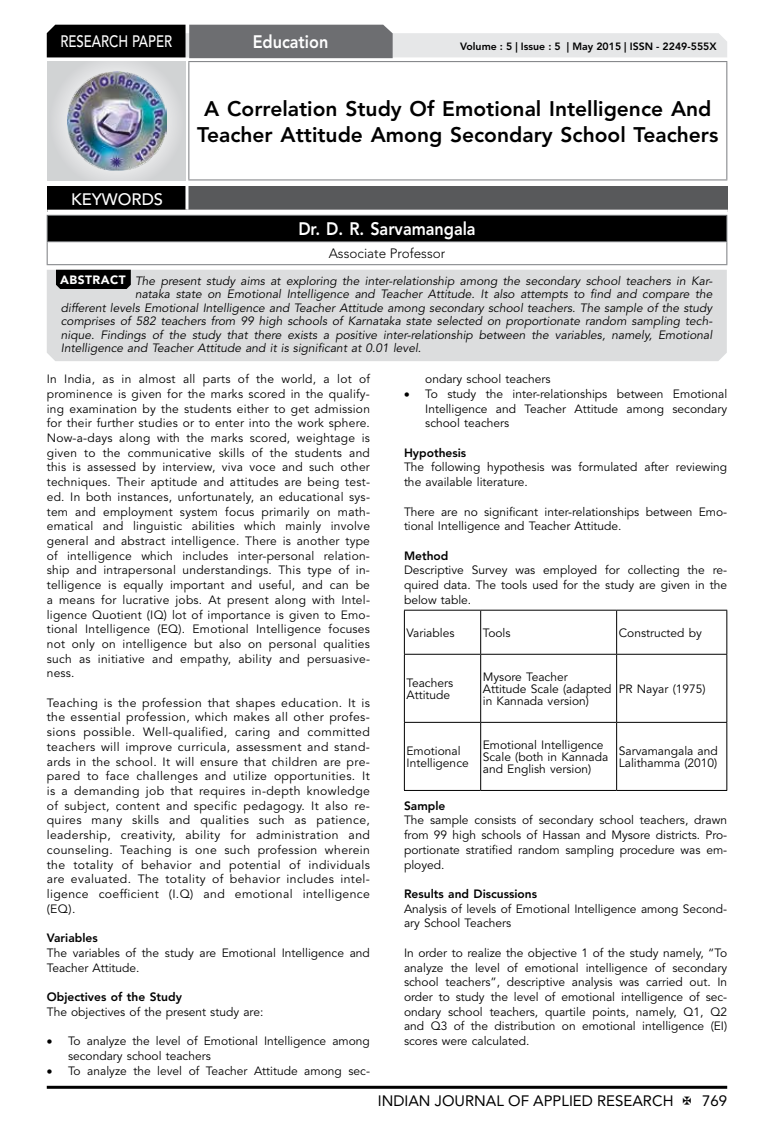
<style>
.page{position:relative;width:774px;height:1136px;background:#fff}
.page>*{position:absolute;margin:0;border:0;box-sizing:border-box;transform-origin:0 0}
.t1{font:800 21px/26.2px "Avenir LT Std";color:#000;text-align:center}
.t2{font:800 18px "Avenir LT Std";color:#fff;scale:.9 1}
.t3{font:500 16.5px "Avenir LT Std";color:#fff;scale:.8 1}
.t4{font:500 16.5px "Avenir LT Std";color:#fff}
.t5{font:15px "Avenir LT Std";color:#000}
.t6{font:300 13.5px "Avenir LT Std";color:#000}
.t7{font:12px/14.7px "Avenir LT Std";color:#000}
.t8{font:italic 12px "Avenir LT Std";color:#000}
.t9{font:800 12px "Avenir LT Std";color:#000}
.t10{font:800 10.5px "Avenir LT Std";color:#000}
.s1{font-weight:900;font-style:normal;color:#fff}
</style>
<div class="page">
<hr style="left:47px;top:1085px;width:680px;height:3px;background:#000">
<div style="left:48px;top:62px;width:137px;height:118px;background:linear-gradient(to right,#d9dadb,#d9dadb)"></div>
<img style="left:68px;top:71px;width:99px;height:100px">
<svg style="left:47px;top:25px;width:680px;height:33px;background:#979899"></svg>
<hr style="left:188px;top:61px;width:539px;height:1px;background:#808285">
<hr style="left:188px;top:62px;width:1px;height:117px;background:#808285">
<hr style="left:726px;top:62px;width:1px;height:117px;background:#808285">
<hr style="left:188px;top:179px;width:539px;height:1px;background:#808285">
<div style="left:47px;top:215px;width:680px;height:27px;background:#000"></div>
<hr style="left:47px;top:215px;width:680px;height:1px;background:#808285">
<hr style="left:47px;top:241px;width:680px;height:1px;background:#808285">
<svg style="left:47px;top:216px;width:1px;height:48px"></svg>
<svg style="left:726px;top:216px;width:1px;height:48px"></svg>
<hr style="left:47px;top:264px;width:680px;height:1px;background:#808285">
<div style="left:47px;top:186px;width:140px;height:25px;background:#000"></div>
<div style="left:187px;top:186px;width:541px;height:25px;background:#58595b"></div>
<hr style="left:185px;top:186px;width:3px;height:24px;background:#fff">
<hr style="left:47px;top:210px;width:140px;height:3px;background:#fff">
<hr style="left:187px;top:210px;width:541px;height:3px;background:#fff">
<div style="left:47px;top:270px;width:680px;height:91px;background:#dcddde"></div>
<svg style="left:56px;top:270px;width:75px;height:19px"></svg>
<svg style="left:405px;top:610px;width:321px;height:180px"></svg>
<hr style="left:480px;top:610px;width:1px;height:43px;background:#000">
<hr style="left:616px;top:610px;width:1px;height:43px;background:#000">
<hr style="left:404px;top:653px;width:77px;height:1px;background:#000">
<hr style="left:481px;top:653px;width:136px;height:1px;background:#000">
<hr style="left:480px;top:654px;width:1px;height:68px;background:#000">
<hr style="left:617px;top:653px;width:110px;height:1px;background:#000">
<hr style="left:616px;top:654px;width:1px;height:68px;background:#000">
<hr style="left:404px;top:722px;width:77px;height:1px;background:#000">
<hr style="left:481px;top:722px;width:136px;height:1px;background:#000">
<hr style="left:480px;top:722px;width:1px;height:68px;background:#000">
<hr style="left:617px;top:722px;width:110px;height:1px;background:#000">
<hr style="left:616px;top:722px;width:1px;height:68px;background:#000">
<hr style="left:404px;top:609px;width:77px;height:1px;background:#000">
<hr style="left:404px;top:610px;width:1px;height:43px;background:#000">
<hr style="left:481px;top:609px;width:136px;height:1px;background:#000">
<hr style="left:617px;top:609px;width:110px;height:1px;background:#000">
<hr style="left:726px;top:610px;width:1px;height:43px;background:#000">
<hr style="left:404px;top:654px;width:1px;height:68px;background:#000">
<hr style="left:726px;top:654px;width:1px;height:68px;background:#000">
<hr style="left:404px;top:722px;width:1px;height:68px;background:#000">
<hr style="left:726px;top:722px;width:1px;height:68px;background:#000">
<hr style="left:404px;top:790px;width:77px;height:1px;background:#000">
<hr style="left:481px;top:790px;width:136px;height:1px;background:#000">
<hr style="left:617px;top:790px;width:110px;height:1px;background:#000">
<h3 class="t3" style="left:60px;top:32px;width:139px">RESEARCH PAPER</h3>
<h3 class="t4" style="left:71px;top:189px;width:94px">KEYWORDS</h3>
<h2 class="t2" style="left:253px;top:31px;width:86px">Education</h2>
<p class="t10" style="left:460px;top:41px;width:258px">Volume : 5 | Issue : 5 | May 2015 | ISSN - 2249-555X</p>
<h1 class="t1" style="left:197px;top:95px;width:523px">A Correlation Study Of Emotional Intelligence And<br>Teacher Attitude Among Secondary School Teachers</h1>
<h2 class="t2" style="left:298px;top:218px;width:198px">Dr. D. R. Sarvamangala</h2>
<p class="t6" style="left:329px;top:246px;width:118px">Associate Professor</p>
<p class="t8" style="left:60px;top:274px;width:654px"><span class="s1">ABSTRACT</span> The present study aims at exploring the inter-relationship among the secondary school teachers in Kar-</p>
<p class="t8" style="left:135px;top:287px;width:579px">nataka state on Emotional Intelligence and Teacher Attitude. It also attempts to find and compare the</p>
<p class="t8" style="left:61px;top:301px;width:653px">different levels Emotional Intelligence and Teacher Attitude among secondary school teachers. The sample of the study</p>
<p class="t8" style="left:61px;top:314px;width:653px">comprises of 582 teachers from 99 high schools of Karnataka state selected on proportionate random sampling tech-</p>
<p class="t8" style="left:61px;top:328px;width:653px">nique. Findings of the study that there exists a positive inter-relationship between the variables, namely, Emotional</p>
<p class="t8" style="left:61px;top:341px;width:362px">Intelligence and Teacher Attitude and it is significant at 0.01 level.</p>
<p class="t7" style="left:47px;top:372px;width:325px;text-align:justify">In India, as in almost all parts of the world, a lot of prominence is given for the marks scored in the qualify&shy;ing examination by the students either to get admission for their further studies or to enter into the work sphere.<br>Now-a-days along with the marks scored, weightage is given to the communicative skills of the students and this is assessed by interview, viva voce and such other techniques. Their aptitude and attitudes are being test&shy;ed. In both instances, unfortunately, an educational sys&shy;tem and employment system focus primarily on math&shy;ematical and linguistic abilities which mainly involve general and abstract intelligence. There is another type of intelligence which includes inter-personal relation&shy;ship and intrapersonal understandings. This type of in&shy;telligence is equally important and useful, and can be a means for lucrative jobs. At present along with Intel&shy;ligence Quotient (IQ) lot of importance is given to Emo&shy;tional Intelligence (EQ). Emotional Intelligence focuses not only on intelligence but also on personal qualities such as initiative and empathy, ability and persuasive&shy;ness.</p>
<p class="t7" style="left:47px;top:695px;width:325px;text-align:justify">Teaching is the profession that shapes education. It is the essential profession, which makes all other profes&shy;sions possible. Well-qualified, caring and committed teachers will improve curricula, assessment and stand&shy;ards in the school. It will ensure that children are pre&shy;pared to face challenges and utilize opportunities. It is a demanding job that requires in-depth knowledge of subject, content and specific pedagogy. It also re&shy;quires many skills and qualities such as patience, leadership, creativity, ability for administration and counseling. Teaching is one such profession wherein the totality of behavior and potential of individuals are evaluated. The totality of behavior includes intel&shy;ligence coefficient (I.Q) and emotional intelligence (EQ).</p>
<p class="t9" style="left:47px;top:930px;width:52px">Variables</p>
<p class="t7" style="left:47px;top:945px;width:325px">The variables of the study are Emotional Intelligence and<br>Teacher Attitude.</p>
<p class="t9" style="left:47px;top:989px;width:137px">Objectives of the Study</p>
<p class="t7" style="left:47px;top:1004px;width:218px">The objectives of the present study are:</p>
<p class="t7" style="left:68px;top:1033px;width:303px;text-indent:-21px">• To analyze the level of Emotional Intelligence among secondary school teachers</p>
<p class="t7" style="left:47px;top:1063px;width:325px">• To analyze the level of Teacher Attitude among sec-</p>
<p class="t7" style="left:425px;top:372px;width:127px">ondary school teachers</p>
<p class="t7" style="left:425px;top:386px;width:303px;text-align:justify;text-indent:-21px">• To study the inter-relationships between Emotional Intelligence and Teacher Attitude among secondary school teachers</p>
<p class="t9" style="left:404px;top:445px;width:64px">Hypothesis</p>
<p class="t7" style="left:404px;top:460px;width:325px">The following hypothesis was formulated after reviewing the available literature.</p>
<p class="t7" style="left:404px;top:504px;width:325px">There are no significant inter-relationships between Emo&shy;tional Intelligence and Teacher Attitude.</p>
<p class="t9" style="left:404px;top:548px;width:46px">Method</p>
<p class="t7" style="left:404px;top:563px;width:325px;text-align:justify">Descriptive Survey was employed for collecting the re&shy;quired data. The tools used for the study are given in the below table.</p>
<p class="t7" style="left:406px;top:625px;width:49px">Variables</p>
<p class="t7" style="left:483px;top:625px;width:29px">Tools</p>
<p class="t7" style="left:619px;top:625px;width:85px">Constructed by</p>
<p class="t7" style="left:406px;top:677px;width:48px;line-height:12px">Teachers<br>Attitude</p>
<p class="t7" style="left:483px;top:671px;width:130px;line-height:12px">Mysore Teacher<br>Attitude Scale (adapted in Kannada version)</p>
<p class="t7" style="left:619px;top:681px;width:88px">PR Nayar (1975)</p>
<p class="t7" style="left:406px;top:745px;width:64px;line-height:12px">Emotional<br>Intelligence</p>
<p class="t7" style="left:483px;top:739px;width:127px;line-height:12px">Emotional Intelligence<br>Scale (both in Kannada and English version)</p>
<p class="t7" style="left:619px;top:745px;width:101px;line-height:12px">Sarvamangala and<br>Lalithamma (2010)</p>
<p class="t9" style="left:404px;top:798px;width:43px">Sample</p>
<p class="t7" style="left:404px;top:813px;width:325px;text-align:justify">The sample consists of secondary school teachers, drawn from 99 high schools of Hassan and Mysore districts. Pro&shy;portionate stratified random sampling procedure was em&shy;ployed.</p>
<p class="t9" style="left:404px;top:886px;width:135px">Results and Discussions</p>
<p class="t7" style="left:404px;top:901px;width:325px">Analysis of levels of Emotional Intelligence among Second&shy;ary School Teachers</p>
<p class="t7" style="left:404px;top:945px;width:325px;text-align:justify">In order to realize the objective 1 of the study namely, “To analyze the level of emotional intelligence of secondary school teachers”, descriptive analysis was carried out. In order to study the level of emotional intelligence of sec&shy;ondary school teachers, quartile points, namely, Q1, Q2 and Q3 of the distribution on emotional intelligence (EI) scores were calculated.</p>
<p class="t5" style="left:378px;top:1091px;width:297px">INDIAN JOURNAL OF APPLIED RESEARCH</p>
<p class="t5" style="left:702px;top:1091px;width:27px">769</p>
</div>
